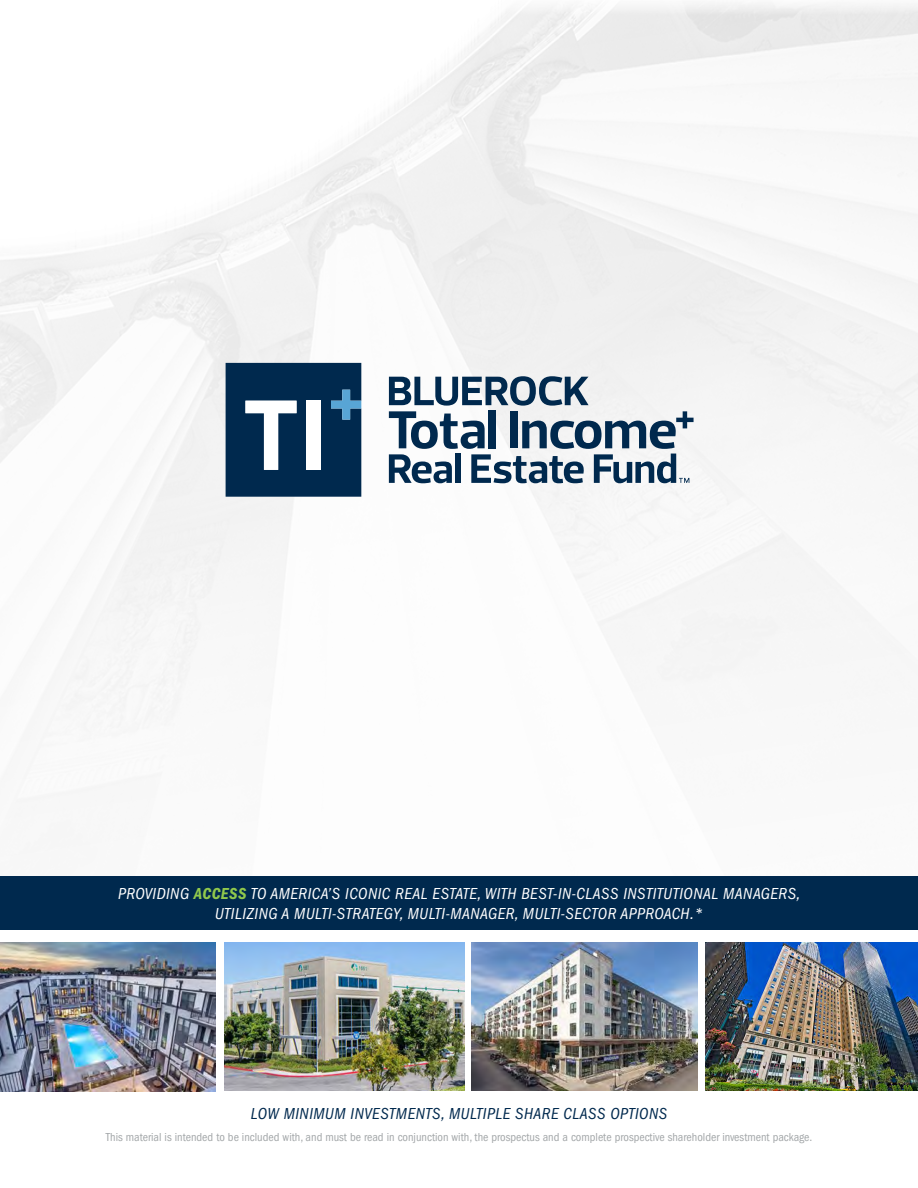
<style>
.page{position:relative;width:918px;height:1188px;background:#fff}
.page>*{position:absolute;margin:0;border:0;box-sizing:border-box;transform-origin:0 0}
.t1{font:italic condensed 16.5px/19.5px "ITC Franklin Gothic Std";letter-spacing:.03em;color:#fff;text-align:center}
.t2{font:italic condensed 16.5px "ITC Franklin Gothic Std";letter-spacing:.03em;color:#00294e}
.t3{font:condensed 12px "ITC Franklin Gothic Std";color:#a3a7a9}
.s1{font-family:"ITC Franklin Gothic Std Dm Cd It";font-style:normal;font-stretch:normal;color:#90c84c}
</style>
<div class="page">
<svg style="left:226px;top:363px;width:135px;height:134px;background:#264a6a"></svg>
<svg style="left:389px;top:376px;width:305px;height:107px"></svg>
<div style="left:0;top:876px;width:918px;height:54px;background:#00294e"></div>
<img style="left:472px;top:943px;width:226px;height:148px">
<img style="left:0;top:943px;width:216px;height:148px">
<img style="left:705px;top:943px;width:213px;height:148px">
<img style="left:225px;top:943px;width:239px;height:148px">
<p class="t1" style="left:118px;top:884px;width:684px">PROVIDING <span class="s1">ACCESS</span> TO AMERICA’S ICONIC REAL ESTATE, WITH BEST-IN-CLASS INSTITUTIONAL MANAGERS,<br>UTILIZING A MULTI-STRATEGY, MULTI-MANAGER, MULTI-SECTOR APPROACH.*</p>
<p class="t2" style="left:251px;top:1105px;width:418px">LOW MINIMUM INVESTMENTS, MULTIPLE SHARE CLASS OPTIONS</p>
<p class="t3" style="left:106px;top:1130px;width:708px">This material is intended to be included with, and must be read in conjunction with, the prospectus and a complete prospective shareholder investment package.</p>
</div>
